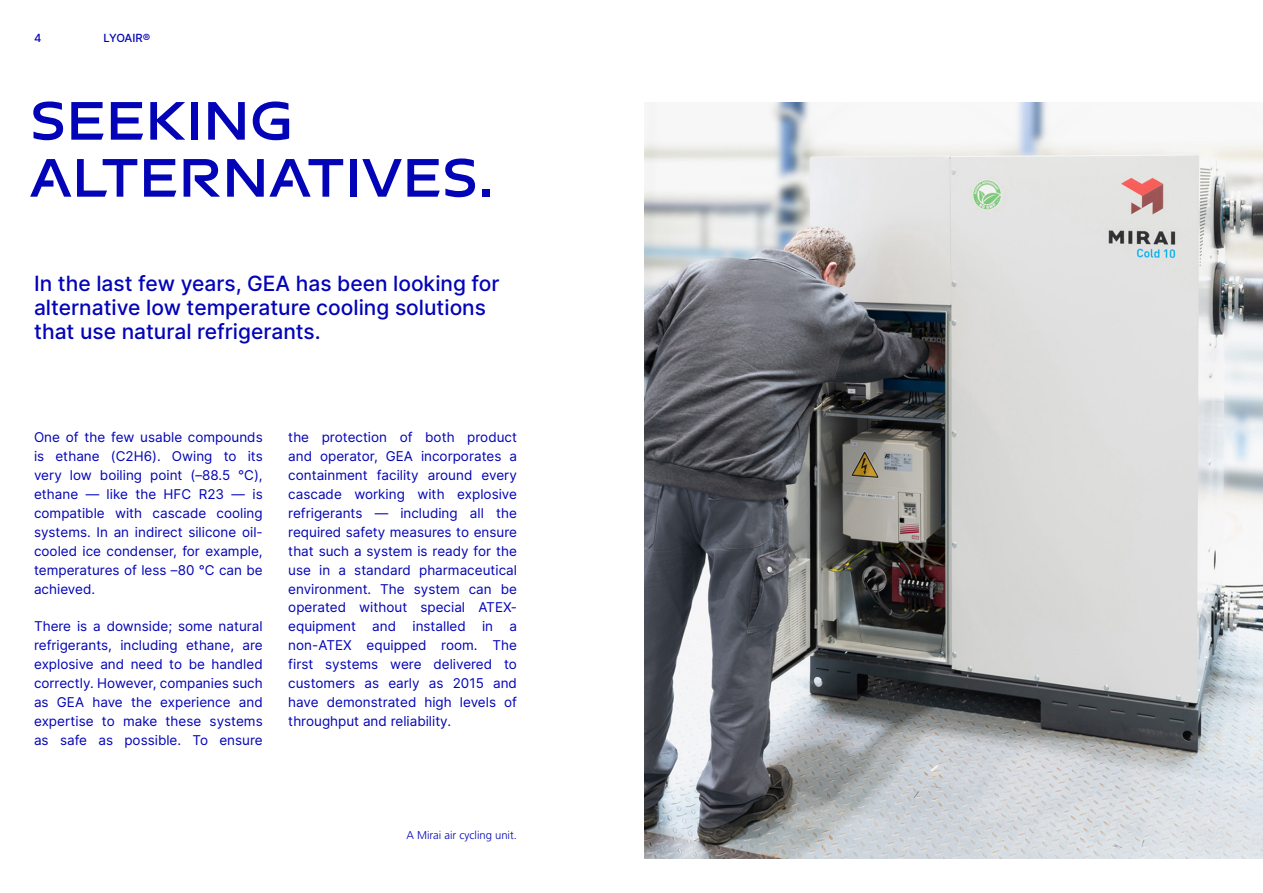
<style>
.page{position:relative;width:1263px;height:893px;background:#fff}
.page>*{position:absolute;margin:0;border:0;box-sizing:border-box;transform-origin:0 0}
.t1{font:700 57px/57px "GEA Sans";color:#0303b8}
.t2{font:500 21px/24px "Inter";color:#0303b8}
.t3{font:13.5px/18.9px "Inter";color:#0303b8;text-align:justify}
.t4{font:300 11.25px "Frutiger LT Std";color:#0303b8}
.t5{font:500 11.25px "Inter";letter-spacing:-.035em;color:#0303b8}
</style>
<div class="page">
<img style="left:644px;top:102px;width:619px;height:757px">
<p class="t5" style="left:34px;top:30px;width:9px">4</p>
<p class="t5" style="left:103px;top:30px;width:48px">LYOAIR®</p>
<h1 class="t1" style="left:30px;top:90px;width:467px">SEEKING<br>ALTERNATIVES.</h1>
<h2 class="t2" style="left:34px;top:271px;width:467px">In the last few years, GEA has been looking for alternative low temperature cooling solutions that use natural refrigerants.</h2>
<p class="t3" style="left:34px;top:428px;width:230px">One of the few usable compounds is ethane (C2H6). Owing to its very low boiling point (–88.5 °C), ethane — like the HFC R23 — is compatible with cascade cooling systems. In an indirect silicone oil&shy;cooled ice condenser, for example, temperatures of less –80 °C can be achieved.</p>
<p class="t3" style="left:34px;top:617px;width:230px">There is a downside; some natural refrigerants, including ethane, are explosive and need to be handled correctly. However, companies such as GEA have the experience and expertise to make these systems as safe as possible. To ensure</p>
<p class="t3" style="left:288px;top:428px;width:230px">the protection of both product and operator, GEA incorporates a containment facility around every cascade working with explosive refrigerants — including all the required safety measures to ensure that such a system is ready for the use in a standard pharmaceutical environment. The system can be operated without special ATEX&shy;equipment and installed in a non-ATEX equipped room. The first systems were delivered to customers as early as 2015 and have demonstrated high levels of throughput and reliability.</p>
<p class="t4" style="left:406px;top:828px;width:112px">A Mirai air cycling unit.</p>
</div>
